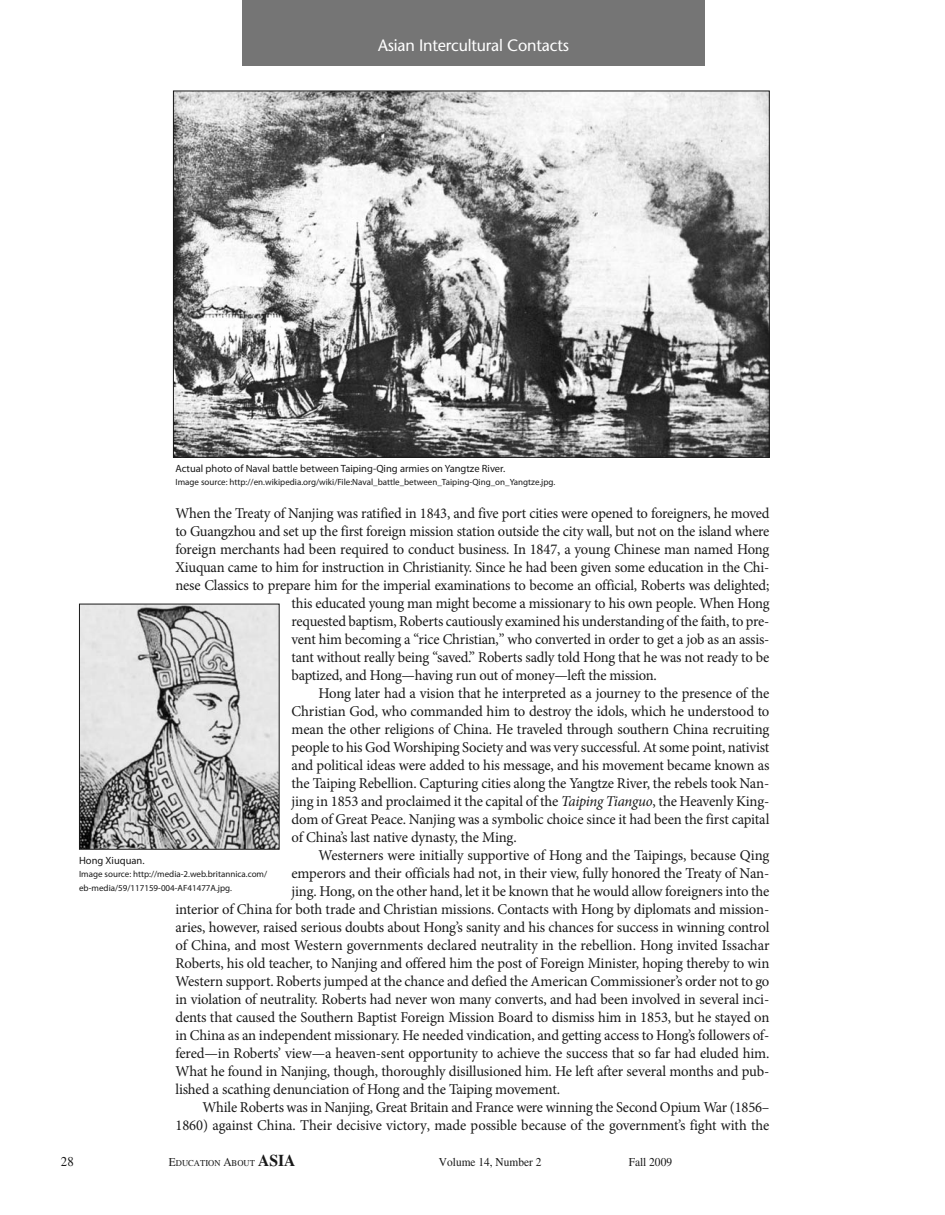
<style>
.page{position:relative;width:945px;height:1215px;background:#fff}
.page>*{position:absolute;margin:0;border:0;box-sizing:border-box;transform-origin:0 0}
.t1{font:16.5px "Stone Sans";letter-spacing:-.01em;color:#fff}
.t2{font:15px "Minion Pro";letter-spacing:-.015em;color:#191919}
.t3{font:13.5px "EAA Times";color:#191919;scale:.95 1}
.t4{font:12px "EAA Times";color:#191919;scale:.95 1}
.t5{font:10.5px "Myriad Pro";color:#191919}
.t6{font:9px/13.5px "Myriad Pro";color:#191919}
.t7{font:9px "EAA Times";color:#191919;scale:.95 1}
.s1{font-style:italic}
.s2{font-size:12px}
.s3{font-weight:700;font-size:16.5px}
</style>
<div class="page">
<div style="left:242px;top:0;width:463px;height:66px;background:#757575"></div>
<img style="left:81px;top:606px;width:197px;height:242px">
<div style="left:79px;top:604px;width:201px;height:246px;border:1px solid #191919"></div>
<img style="left:175px;top:93px;width:593px;height:363px">
<p class="t1" style="left:378px;top:38px;width:192px">Asian Intercultural Contacts</p>
<p class="t5" style="left:176px;top:464px;width:331px">Actual photo of Naval battle between Taiping-Qing armies on Yangtze River.</p>
<p class="t6" style="left:176px;top:476px;width:381px">Image source: http://en.wikipedia.org/wiki/File:Naval_battle_between_Taiping-Qing_on_Yangtze.jpg.</p>
<p class="t2" style="left:176px;top:507px;width:596px">When the Treaty of Nanjing was ratified in 1843, and five port cities were opened to foreigners, he moved</p>
<p class="t2" style="left:176px;top:525px;width:596px">to Guangzhou and set up the first foreign mission station outside the city wall, but not on the island where</p>
<p class="t2" style="left:176px;top:543px;width:595px">foreign merchants had been required to conduct business. In 1847, a young Chinese man named Hong</p>
<p class="t2" style="left:176px;top:561px;width:595px">Xiuquan came to him for instruction in Christianity. Since he had been given some education in the Chi-</p>
<p class="t2" style="left:176px;top:579px;width:595px">nese Classics to prepare him for the imperial examinations to become an official, Roberts was delighted;</p>
<p class="t2" style="left:292px;top:597px;width:479px">this educated young man might become a missionary to his own people. When Hong</p>
<p class="t2" style="left:292px;top:615px;width:479px">requested baptism, Roberts cautiously examined his understanding of the faith, to pre-</p>
<p class="t2" style="left:292px;top:633px;width:479px">vent him becoming a “rice Christian,” who converted in order to get a job as an assis-</p>
<p class="t2" style="left:292px;top:651px;width:479px">tant without really being “saved.” Roberts sadly told Hong that he was not ready to be</p>
<p class="t2" style="left:292px;top:669px;width:367px">baptized, and Hong—having run out of money—left the mission.</p>
<p class="t2" style="left:319px;top:687px;width:452px">Hong later had a vision that he interpreted as a journey to the presence of the</p>
<p class="t2" style="left:292px;top:705px;width:479px">Christian God, who commanded him to destroy the idols, which he understood to</p>
<p class="t2" style="left:292px;top:723px;width:479px">mean the other religions of China. He traveled through southern China recruiting</p>
<p class="t2" style="left:292px;top:741px;width:479px">people to his God Worshiping Society and was very successful. At some point, nativist</p>
<p class="t2" style="left:292px;top:759px;width:479px">and political ideas were added to his message, and his movement became known as</p>
<p class="t2" style="left:292px;top:777px;width:479px">the Taiping Rebellion. Capturing cities along the Yangtze River, the rebels took Nan-</p>
<p class="t2" style="left:292px;top:795px;width:479px">jing in 1853 and proclaimed it the capital of the <span class="s1">Taiping Tianguo</span>, the Heavenly King-</p>
<p class="t2" style="left:292px;top:813px;width:479px">dom of Great Peace. Nanjing was a symbolic choice since it had been the first capital</p>
<p class="t2" style="left:292px;top:831px;width:227px">of China’s last native dynasty, the Ming.</p>
<p class="t2" style="left:319px;top:849px;width:452px">Westerners were initially supportive of Hong and the Taipings, because Qing</p>
<p class="t2" style="left:292px;top:867px;width:479px">emperors and their officials had not, in their view, fully honored the Treaty of Nan-</p>
<p class="t2" style="left:292px;top:885px;width:479px">jing. Hong, on the other hand, let it be known that he would allow foreigners into the</p>
<p class="t2" style="left:176px;top:903px;width:595px">interior of China for both trade and Christian missions. Contacts with Hong by diplomats and mission-</p>
<p class="t2" style="left:176px;top:921px;width:595px">aries, however, raised serious doubts about Hong’s sanity and his chances for success in winning control</p>
<p class="t2" style="left:176px;top:939px;width:596px">of China, and most Western governments declared neutrality in the rebellion. Hong invited Issachar</p>
<p class="t2" style="left:176px;top:957px;width:595px">Roberts, his old teacher, to Nanjing and offered him the post of Foreign Minister, hoping thereby to win</p>
<p class="t2" style="left:175px;top:975px;width:595px">Western support. Roberts jumped at the chance and defied the American Commissioner’s order not to go</p>
<p class="t2" style="left:175px;top:993px;width:595px">in violation of neutrality. Roberts had never won many converts, and had been involved in several inci-</p>
<p class="t2" style="left:175px;top:1011px;width:595px">dents that caused the Southern Baptist Foreign Mission Board to dismiss him in 1853, but he stayed on</p>
<p class="t2" style="left:175px;top:1029px;width:595px">in China as an independent missionary. He needed vindication, and getting access to Hong’s followers of-</p>
<p class="t2" style="left:175px;top:1047px;width:595px">fered—in Roberts’ view—a heaven-sent opportunity to achieve the success that so far had eluded him.</p>
<p class="t2" style="left:175px;top:1065px;width:595px">What he found in Nanjing, though, thoroughly disillusioned him. He left after several months and pub-</p>
<p class="t2" style="left:175px;top:1083px;width:386px">lished a scathing denunciation of Hong and the Taiping movement.</p>
<p class="t2" style="left:202px;top:1101px;width:568px">While Roberts was in Nanjing, Great Britain and France were winning the Second Opium War (1856–</p>
<p class="t2" style="left:175px;top:1119px;width:595px">1860) against China. Their decisive victory, made possible because of the government’s fight with the</p>
<p class="t5" style="left:79px;top:856px;width:67px">Hong Xiuquan.</p>
<p class="t6" style="left:79px;top:868px;width:190px">Image source: http://media-2.web.britannica.com/ eb-media/59/117159-004-AF41477A.jpg.</p>
<p class="t3" style="left:61px;top:1157px;width:15px">28</p>
<p class="t7" style="left:169px;top:1160px;width:135px"><span class="s2">E</span>DUCATION <span class="s2">A</span>BOUT <span class="s3">ASIA</span></p>
<p class="t4" style="left:439px;top:1158px;width:109px">Volume 14, Number 2</p>
<p class="t4" style="left:629px;top:1158px;width:47px">Fall 2009</p>
</div>
